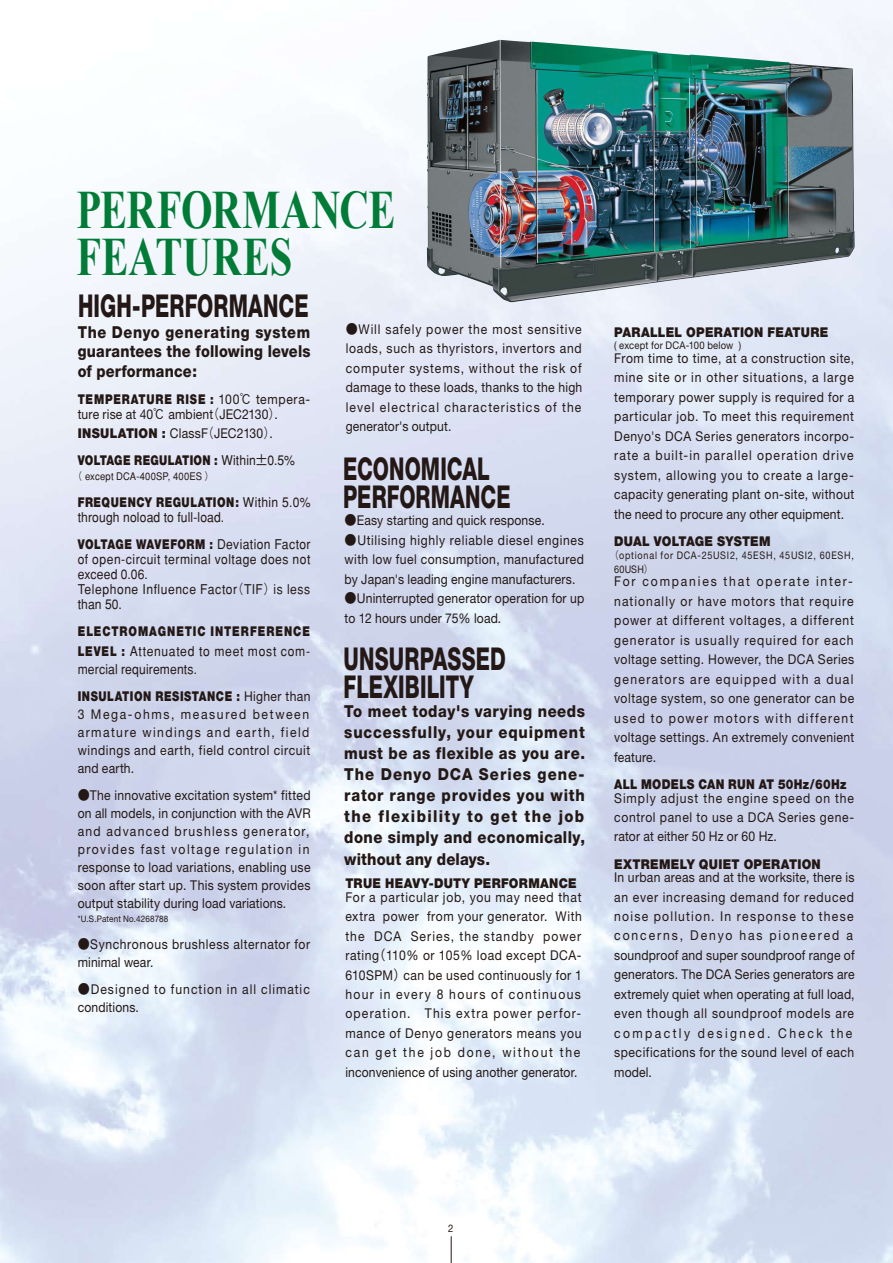
<style>
.page{position:relative;width:893px;height:1263px;background:#fff}
.page>*{position:absolute;margin:0;border:0;box-sizing:border-box;transform-origin:0 0}
.t1{font:700 54px/46.5px "Times New Roman";color:#007c36;scale:.75 1}
.t2{font:800 31.5px/28.5px "Helvetica Neue";letter-spacing:.005em;color:#231815;scale:.66 1}
.t3{font:800 16.5px/21px "Helvetica Neue";letter-spacing:.015em;color:#231815;text-align:justify;scale:.9 1}
.t4{font:800 16.5px/19.5px "Helvetica Neue";letter-spacing:.015em;color:#231815;text-align:justify;scale:.88 1}
.t5{font:13.5px/19.5px "Helvetica Neue";letter-spacing:.03em;color:#231815;text-align:justify;scale:.9 1}
.t6{font:500 13.5px/15px "Gothic BBB";letter-spacing:.035em;color:#231815;scale:.9 1}
.t7{font:900 13.5px/27px "Helvetica Neue";letter-spacing:.035em;color:#231815;scale:.9 1}
.t8{font:13.5px/15px "Helvetica Neue";letter-spacing:.01em;color:#231815;scale:.9 1}
.t9{font:900 13.5px/19.5px "Helvetica Neue";letter-spacing:.09em;color:#231815;scale:.8 1}
.t10{font:13.5px/13.5px "Helvetica Neue";letter-spacing:.06em;color:#231815;scale:.9 1}
.t11{font:13.5px/13.5px "Helvetica Neue";letter-spacing:.075em;color:#231815;scale:.9 1}
.t12{font:13.5px/19.5px "Helvetica Neue";letter-spacing:.05em;color:#231815;scale:.9 1}
.t13{font:500 13.5px/15px "Gothic BBB";letter-spacing:.01em;color:#231815;scale:.9 1}
.t14{font:900 13.5px/27px "Helvetica Neue";letter-spacing:.035em;color:#231815;scale:.8 1}
.t15{font:13.5px/18px "Helvetica Neue";letter-spacing:.08em;color:#231815;scale:.9 1}
.t16{font:900 13.5px "Helvetica Neue";letter-spacing:.01em;color:#231815;scale:.9 1}
.t17{font:10.5px/13.5px "Helvetica Neue";letter-spacing:.075em;color:#231815;scale:.86 1}
.t18{font:500 10.5px "Gothic BBB";letter-spacing:.015em;color:#231815;scale:.9 1}
.t19{font:10.5px "Helvetica Neue";letter-spacing:.02em;color:#231815;scale:.9 1}
.t20{font:10.5px "Helvetica Neue";letter-spacing:.075em;color:#231815;scale:.9 1}
.t21{font:9px "Helvetica Neue";letter-spacing:.015em;color:#231815;scale:.9 1}
.s1{font-weight:900}
.s2{font-family:"Gothic BBB";font-weight:500}
.s3{font-weight:400}
.s4{font-family:"Helvetica Neue";font-weight:900}
.s5{font-family:"Hira Kaku Pro W3"}
</style>
<div class="page">
<svg style="left:451px;top:1236px;width:1px;height:27px"></svg>
<img style="left:427px;top:40px;width:428px;height:262px">
<p class="t1" style="left:77px;top:186px;width:427px">PERFORMANCE<br>FEATURES</p>
<p class="t2" style="left:78px;top:291px;width:351px">HIGH-PERFORMANCE</p>
<p class="t4" style="left:78px;top:322px;width:266px">The Denyo generating system guarantees the following levels of performance:</p>
<p class="t8" style="left:78px;top:391px;width:260px"><span class="s1">TEMPERATURE RISE :</span> 100<span class="s2">℃</span> tempera&shy;ture rise at 40<span class="s2">℃</span> ambient<span class="s2">（</span>JEC2130<span class="s2">）</span>.</p>
<p class="t7" style="left:78px;top:420px;width:243px">INSULATION : <span class="s3">ClassF</span><span class="s2">（</span><span class="s3">JEC2130</span><span class="s2">）</span><span class="s3">.<br></span>VOLTAGE REGULATION : <span class="s2">Within±0.5%</span></p>
<p class="t18" style="left:73px;top:470px;width:158px">（ except DCA-400SP, 400ES ）</p>
<p class="t13" style="left:78px;top:495px;width:260px"><span class="s4">FREQUENCY REGULATION:</span> Within 5.0% through noload to full-load.</p>
<p class="t6" style="left:78px;top:537px;width:260px"><span class="s4">VOLTAGE WAVEFORM :</span> Deviation Factor of open-circuit terminal voltage does not exceed 0.06.<br>Telephone Influence Factor（TIF）is less than 50.</p>
<p class="t9" style="left:78px;top:622px;width:292px">ELECTROMAGNETIC INTERFERENCE<br>LEVEL : <span class="s2">Attenuated to meet most com-</span></p>
<p class="t14" style="left:78px;top:656px;width:292px"><span class="s2">mercial requirements.<br></span>INSULATION RESISTANCE : <span class="s3">Higher than</span></p>
<p class="t5" style="left:78px;top:705px;width:260px;line-height:18px">3 Mega-ohms, measured between armature windings and earth, field windings and earth, field control circuit and earth.</p>
<p class="t5" style="left:78px;top:786px;width:260px;line-height:18px"><span class="s2">●</span>The innovative excitation system* fitted on all models, in conjunction with the AVR and advanced brushless generator, provides fast voltage regulation in response to load variations, enabling use soon after start up. This system provides output stability during load variations.</p>
<p class="t21" style="left:78px;top:913px;width:102px">*U.S.Patent No.4268788</p>
<p class="t5" style="left:78px;top:934px;width:260px;line-height:18px"><span class="s2">●</span>Synchronous brushless alternator for minimal wear.</p>
<p class="t15" style="left:78px;top:979px;width:259px"><span class="s2">●</span>Designed to function in all climatic conditions.</p>
<p class="t5" style="left:346px;top:319px;width:264px"><span class="s2">●</span>Will safely power the most sensitive loads, such as thyristors, invertors and computer systems, without the risk of damage to these loads, thanks to the high level electrical characteristics of the generator's output.</p>
<p class="t2" style="left:343px;top:454px;width:255px">ECONOMICAL<br>PERFORMANCE</p>
<p class="t5" style="left:345px;top:510px;width:224px"><span class="s2">●</span>Easy starting and quick response.</p>
<p class="t5" style="left:345px;top:530px;width:268px"><span class="s2">●</span>Utilising highly reliable diesel engines with low fuel consumption, manufactured by Japan's leading engine manufacturers.</p>
<p class="t5" style="left:345px;top:588px;width:268px"><span class="s2">●</span>Uninterrupted generator operation for up to 12 hours under 75% load.</p>
<p class="t2" style="left:344px;top:644px;width:248px">UNSURPASSED<br>FLEXIBILITY</p>
<p class="t3" style="left:344px;top:701px;width:269px">To meet today's varying needs successfully, your equipment must be as flexible as you are.<br>The Denyo DCA Series gene&shy;rator range provides you with the flexibility to get the job done simply and economically, without any delays.</p>
<p class="t10" style="left:345px;top:876px;width:264px"><span class="s1">TRUE HEAVY-DUTY PERFORMANCE<br></span>For a particular job, you may need that</p>
<p class="t5" style="left:345px;top:906px;width:264px">extra power from your generator. With the DCA Series, the standby power rating<span class="s5">（</span>110% or 105% load except DCA-610SPM<span class="s5">）</span>can be used continuously for 1 hour in every 8 hours of continuous operation. This extra power perfor&shy;mance of Denyo generators means you can get the job done, without the inconvenience of using another generator.</p>
<p class="t7" style="left:614px;top:318px;width:240px">PARALLEL OPERATION FEATURE</p>
<p class="t19" style="left:614px;top:339px;width:143px">( except for DCA-100 below )</p>
<p class="t5" style="left:614px;top:348px;width:268px">From time to time, at a construction site, mine site or in other situations, a large temporary power supply is required for a particular job. To meet this requirement Denyo's DCA Series generators incorpo&shy;rate a built-in parallel operation drive system, allowing you to create a large&shy;capacity generating plant on-site, without the need to procure any other equipment.</p>
<p class="t16" style="left:614px;top:533px;width:175px">DUAL VOLTAGE SYSTEM</p>
<p class="t17" style="left:614px;top:549px;width:280px;text-indent:-5px"><span class="s2">（</span>optional for DCA-25USI2, 45ESH, 45USI2, 60ESH,<br>60USH<span class="s2">）</span></p>
<p class="t5" style="left:614px;top:572px;width:268px">For companies that operate inter&shy;nationally or have motors that require power at different voltages, a different generator is usually required for each voltage setting. However, the DCA Series generators are equipped with a dual voltage system, so one generator can be used to power motors with different voltage settings. An extremely convenient feature.</p>
<p class="t11" style="left:614px;top:777px;width:268px"><span class="s1">ALL MODELS CAN RUN AT 50Hz/60Hz<br></span>Simply adjust the engine speed on the</p>
<p class="t12" style="left:614px;top:807px;width:268px">control panel to use a DCA Series gene&shy;rator at either 50 Hz or 60 Hz.</p>
<p class="t5" style="left:614px;top:857px;width:269px;line-height:13.5px"><span class="s1">EXTREMELY QUIET OPERATION<br></span>In urban areas and at the worksite, there is</p>
<p class="t5" style="left:614px;top:887px;width:269px;text-align:left">an ever increasing demand for reduced noise pollution. In response to these concerns, Denyo has pioneered a soundproof and super soundproof range of generators. The DCA Series generators are extremely quiet when operating at full load, even though all soundproof models are compactly designed. Check the specifications for the sound level of each model.</p>
<p class="t20" style="left:448px;top:1222px;width:7px">2</p>
</div>
